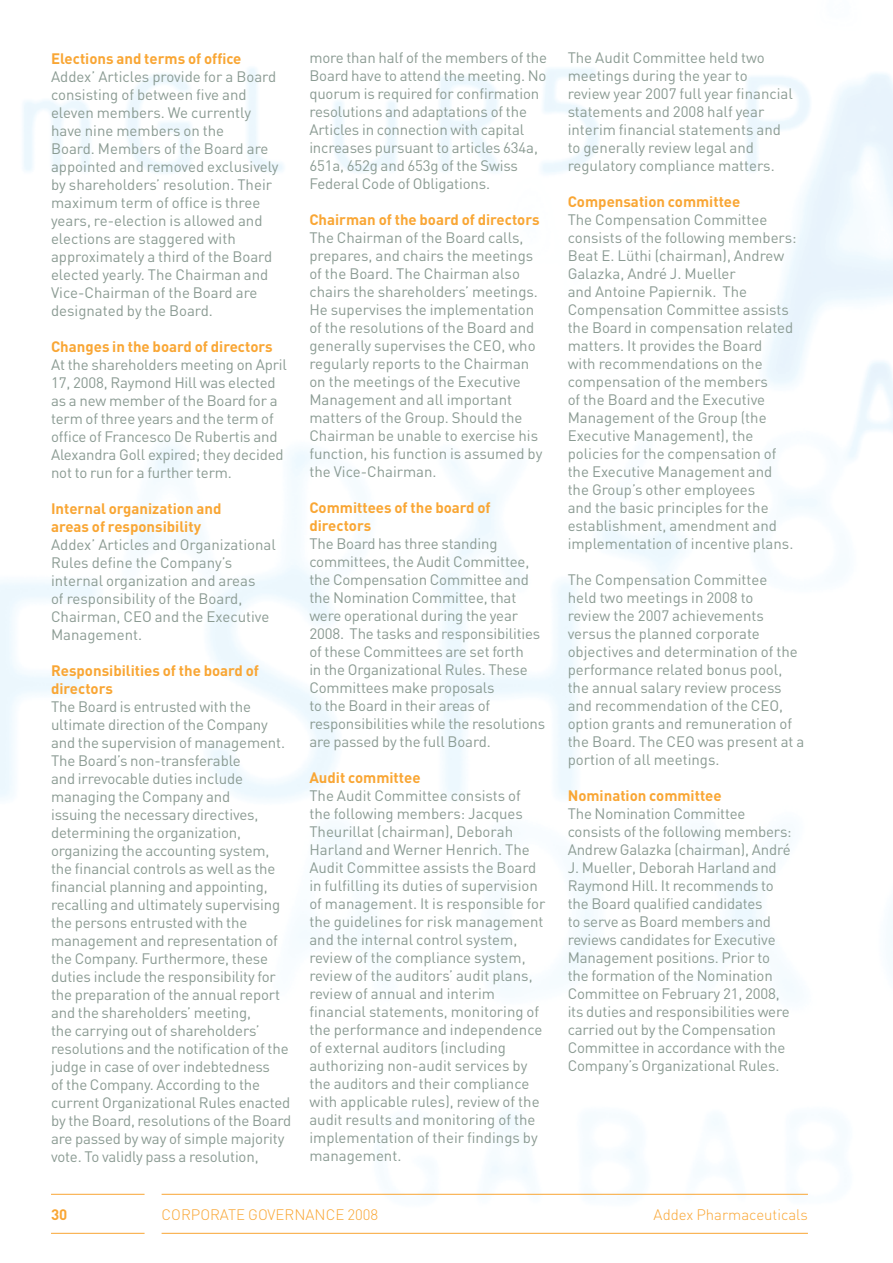
<style>
.page{position:relative;width:893px;height:1263px;background:#fff}
.page>*{position:absolute;margin:0;border:0;box-sizing:border-box;transform-origin:0 0}
.t1{font:15px/18px "DIN";letter-spacing:-.01em;color:#8b9b93}
.t2{font:700 15px/18px "DIN";color:#f9a634}
.t3{font:300 15px "DIN";color:#f9a634}
</style>
<div class="page">
<hr style="left:162px;top:1194px;width:646px;height:1px;background:#f9a634">
<hr style="left:162px;top:1233px;width:646px;height:1px;background:#f9a634">
<hr style="left:51px;top:1194px;width:94px;height:1px;background:#f9a634">
<hr style="left:51px;top:1233px;width:94px;height:1px;background:#f9a634">
<p class="t2" style="left:51px;top:48px;width:192px">Elections and terms of office</p>
<p class="t1" style="left:51px;top:67px;width:229px">Addex’ Articles provide for a Board consisting of between five and eleven members. We currently have nine members on the<br>Board. Members of the Board are appointed and removed exclusively by shareholders’ resolution. Their maximum term of office is three years, re-election is allowed and elections are staggered with approximately a third of the Board elected yearly. The Chairman and<br>Vice-Chairman of the Board are designated by the Board.</p>
<p class="t2" style="left:51px;top:336px;width:223px">Changes in the board of directors</p>
<p class="t1" style="left:51px;top:355px;width:237px">At the shareholders meeting on April 17, 2008, Raymond Hill was elected as a new member of the Board for a term of three years and the term of office of Francesco De Rubertis and Alexandra Goll expired; they decided not to run for a further term.</p>
<p class="t2" style="left:51px;top:498px;width:172px">Internal organization and areas of responsibility</p>
<p class="t1" style="left:51px;top:535px;width:226px">Addex’ Articles and Organizational<br>Rules define the Company’s internal organization and areas<br>of responsibility of the Board,<br>Chairman, CEO and the Executive<br>Management.</p>
<p class="t2" style="left:51px;top:660px;width:210px">Responsibilities of the board of directors</p>
<p class="t1" style="left:51px;top:697px;width:242px">The Board is entrusted with the ultimate direction of the Company and the supervision of management.<br>The Board’s non-transferable<br>and irrevocable duties include managing the Company and<br>issuing the necessary directives, determining the organization, organizing the accounting system, the financial controls as well as the financial planning and appointing, recalling and ultimately supervising the persons entrusted with the management and representation of the Company. Furthermore, these duties include the responsibility for the preparation of the annual report and the shareholders’ meeting,<br>the carrying out of shareholders’ resolutions and the notification of the judge in case of over indebtedness<br>of the Company. According to the current Organizational Rules enacted by the Board, resolutions of the Board are passed by way of simple majority vote. To validly pass a resolution,</p>
<p class="t1" style="left:309px;top:49px;width:239px">more than half of the members of the Board have to attend the meeting. No quorum is required for confirmation resolutions and adaptations of the Articles in connection with capital increases pursuant to articles 634a, 651a, 652g and 653g of the Swiss Federal Code of Obligations.</p>
<p class="t2" style="left:309px;top:210px;width:232px">Chairman of the board of directors</p>
<p class="t1" style="left:309px;top:229px;width:235px">The Chairman of the Board calls, prepares, and chairs the meetings of the Board. The Chairman also chairs the shareholders’ meetings.<br>He supervises the implementation of the resolutions of the Board and generally supervises the CEO, who regularly reports to the Chairman on the meetings of the Executive<br>Management and all important matters of the Group. Should the<br>Chairman be unable to exercise his function, his function is assumed by the Vice-Chairman.</p>
<p class="t2" style="left:309px;top:498px;width:183px">Committees of the board of directors</p>
<p class="t1" style="left:309px;top:535px;width:237px">The Board has three standing committees, the Audit Committee, the Compensation Committee and the Nomination Committee, that were operational during the year<br>2008. The tasks and responsibilities of these Committees are set forth<br>in the Organizational Rules. These<br>Committees make proposals<br>to the Board in their areas of responsibilities while the resolutions are passed by the full Board.</p>
<p class="t2" style="left:309px;top:768px;width:113px">Audit committee</p>
<p class="t1" style="left:309px;top:787px;width:237px">The Audit Committee consists of the following members: Jacques Theurillat (chairman), Deborah Harland and Werner Henrich. The Audit Committee assists the Board in fulfilling its duties of supervision of management. It is responsible for the guidelines for risk management and the internal control system, review of the compliance system, review of the auditors’ audit plans, review of annual and interim financial statements, monitoring of the performance and independence of external auditors (including authorizing non-audit services by the auditors and their compliance with applicable rules), review of the audit results and monitoring of the implementation of their findings by management.</p>
<p class="t1" style="left:568px;top:49px;width:227px">The Audit Committee held two meetings during the year to review year 2007 full year financial statements and 2008 half year interim financial statements and to generally review legal and regulatory compliance matters.</p>
<p class="t2" style="left:568px;top:192px;width:174px">Compensation committee</p>
<p class="t1" style="left:568px;top:211px;width:231px">The Compensation Committee consists of the following members:<br>Beat E. Lüthi (chairman), Andrew<br>Galazka, André J. Mueller<br>and Antoine Papiernik. The<br>Compensation Committee assists the Board in compensation related matters. It provides the Board<br>with recommendations on the compensation of the members<br>of the Board and the Executive<br>Management of the Group (the<br>Executive Management), the policies for the compensation of the Executive Management and the Group’s other employees<br>and the basic principles for the establishment, amendment and implementation of incentive plans.</p>
<p class="t1" style="left:568px;top:571px;width:238px">The Compensation Committee<br>held two meetings in 2008 to<br>review the 2007 achievements versus the planned corporate objectives and determination of the performance related bonus pool, the annual salary review process and recommendation of the CEO, option grants and remuneration of the Board. The CEO was present at a portion of all meetings.</p>
<p class="t2" style="left:568px;top:786px;width:156px">Nomination committee</p>
<p class="t1" style="left:568px;top:805px;width:226px">The Nomination Committee consists of the following members:<br>Andrew Galazka (chairman), André<br>J. Mueller, Deborah Harland and<br>Raymond Hill. It recommends to the Board qualified candidates<br>to serve as Board members and reviews candidates for Executive<br>Management positions. Prior to the formation of the Nomination<br>Committee on February 21, 2008, its duties and responsibilities were carried out by the Compensation<br>Committee in accordance with the<br>Company’s Organizational Rules.</p>
<p class="t2" style="left:51px;top:1205px;width:18px">30</p>
<p class="t3" style="left:162px;top:1205px;width:218px">CORPORATE GOVERNANCE 2008</p>
<p class="t3" style="left:654px;top:1205px;width:156px">Addex Pharmaceuticals</p>
</div>
